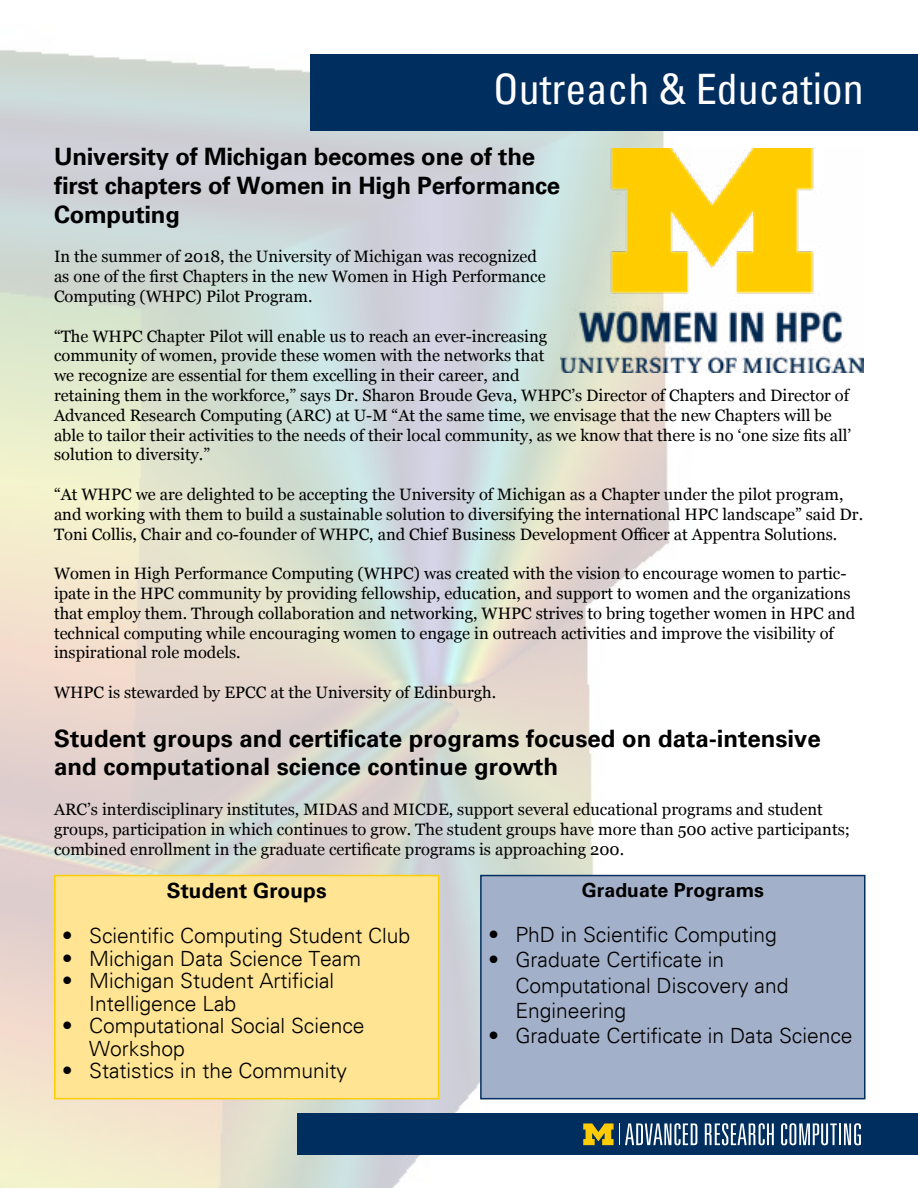
<style>
.page{position:relative;width:918px;height:1188px;background:#fff}
.page>*{position:absolute;margin:0;border:0;box-sizing:border-box;transform-origin:0 0}
.t1{font:condensed 42px "Univers";color:#fff}
.t2{font:700 24px/28.8px "Univers";color:#000}
.t3{font:300 21px/22.5px "Univers";color:#000}
.t4{font:700 21px "Univers";color:#000}
.t5{font:700 19.5px "Univers";color:#000}
.t6{font:16.5px/19.8px "Georgia";color:#000}
</style>
<div class="page">
<img style="left:0;top:50px;width:866px;height:1138px">
<div style="left:310px;top:54px;width:608px;height:77px;background:#002e5e"></div>
<div style="left:297px;top:1113px;width:621px;height:42px;background:#002e5e"></div>
<svg style="left:583px;top:1123px;width:31px;height:22px"></svg>
<svg style="left:625px;top:1123px;width:72px;height:22px"></svg>
<svg style="left:705px;top:1123px;width:69px;height:22px"></svg>
<svg style="left:781px;top:1123px;width:56px;height:22px"></svg>
<hr style="left:839px;top:1123px;width:2px;height:22px;background:#fff">
<svg style="left:844px;top:1123px;width:17px;height:22px"></svg>
<img style="left:561px;top:149px;width:303px;height:223px">
<div style="left:55px;top:876px;width:384px;height:223px;background:#ffe493"></div>
<div style="left:54px;top:875px;width:385px;height:224px;border:2px solid #ffcf01"></div>
<div style="left:481px;top:876px;width:384px;height:223px;background:#a3b0ca"></div>
<div style="left:480px;top:875px;width:386px;height:224px;border:2px solid #002e5e"></div>
<h1 class="t1" style="left:493px;top:62px;width:372px">Outreach &amp; Education</h1>
<h2 class="t2" style="left:54px;top:144px;width:508px">University of Michigan becomes one of the first chapters of Women in High Performance<br>Computing</h2>
<p class="t6" style="left:54px;top:246px;width:493px">In the summer of 2018, the University of Michigan was recognized as one of the first Chapters in the new Women in High Performance<br>Computing (WHPC) Pilot Program.</p>
<p class="t6" style="left:54px;top:325px;width:799px">“The WHPC Chapter Pilot will enable us to reach an ever-increasing<br>community of women, provide these women with the networks that<br>we recognize are essential for them excelling in their career, and<br>retaining them in the workforce,” says Dr. Sharon Broude Geva, WHPC’s Director of Chapters and Director of Advanced Research Computing (ARC) at U-M “At the same time, we envisage that the new Chapters will be able to tailor their activities to the needs of their local community, as we know that there is no ‘one size fits all’ solution to diversity.”</p>
<p class="t6" style="left:54px;top:484px;width:811px">“At WHPC we are delighted to be accepting the University of Michigan as a Chapter under the pilot program, and working with them to build a sustainable solution to diversifying the international HPC landscape” said Dr.<br>Toni Collis, Chair and co-founder of WHPC, and Chief Business Development Officer at Appentra Solutions.</p>
<p class="t6" style="left:54px;top:563px;width:803px">Women in High Performance Computing (WHPC) was created with the vision to encourage women to partic&shy;ipate in the HPC community by providing fellowship, education, and support to women and the organizations that employ them. Through collaboration and networking, WHPC strives to bring together women in HPC and technical computing while encouraging women to engage in outreach activities and improve the visibility of inspirational role models.</p>
<p class="t6" style="left:54px;top:682px;width:444px">WHPC is stewarded by EPCC at the University of Edinburgh.</p>
<h2 class="t2" style="left:54px;top:725px;width:768px">Student groups and certificate programs focused on data-intensive and computational science continue growth</h2>
<p class="t6" style="left:54px;top:799px;width:797px">ARC’s interdisciplinary institutes, MIDAS and MICDE, support several educational programs and student groups, participation in which continues to grow. The student groups have more than 500 active participants; combined enrollment in the graduate certificate programs is approaching 200.</p>
<p class="t4" style="left:167px;top:878px;width:161px">Student Groups</p>
<p class="t3" style="left:62px;top:925px;width:349px">• Scientific Computing Student Club</p>
<p class="t3" style="left:62px;top:947px;width:300px">• Michigan Data Science Team</p>
<p class="t3" style="left:89px;top:970px;width:247px;text-indent:-27px">• Michigan Student Artificial<br>Intelligence Lab</p>
<p class="t3" style="left:89px;top:1015px;width:277px;text-indent:-27px">• Computational Social Science<br>Workshop</p>
<p class="t3" style="left:62px;top:1060px;width:286px">• Statistics in the Community</p>
<p class="t5" style="left:582px;top:879px;width:184px">Graduate Programs</p>
<p class="t3" style="left:488px;top:923px;width:290px">• PhD in Scientific Computing</p>
<p class="t3" style="left:515px;top:947px;width:275px;line-height:25.2px;text-indent:-27px">• Graduate Certificate in<br>Computational Discovery and<br>Engineering</p>
<p class="t3" style="left:488px;top:1024px;width:366px">• Graduate Certificate in Data Science</p>
</div>
